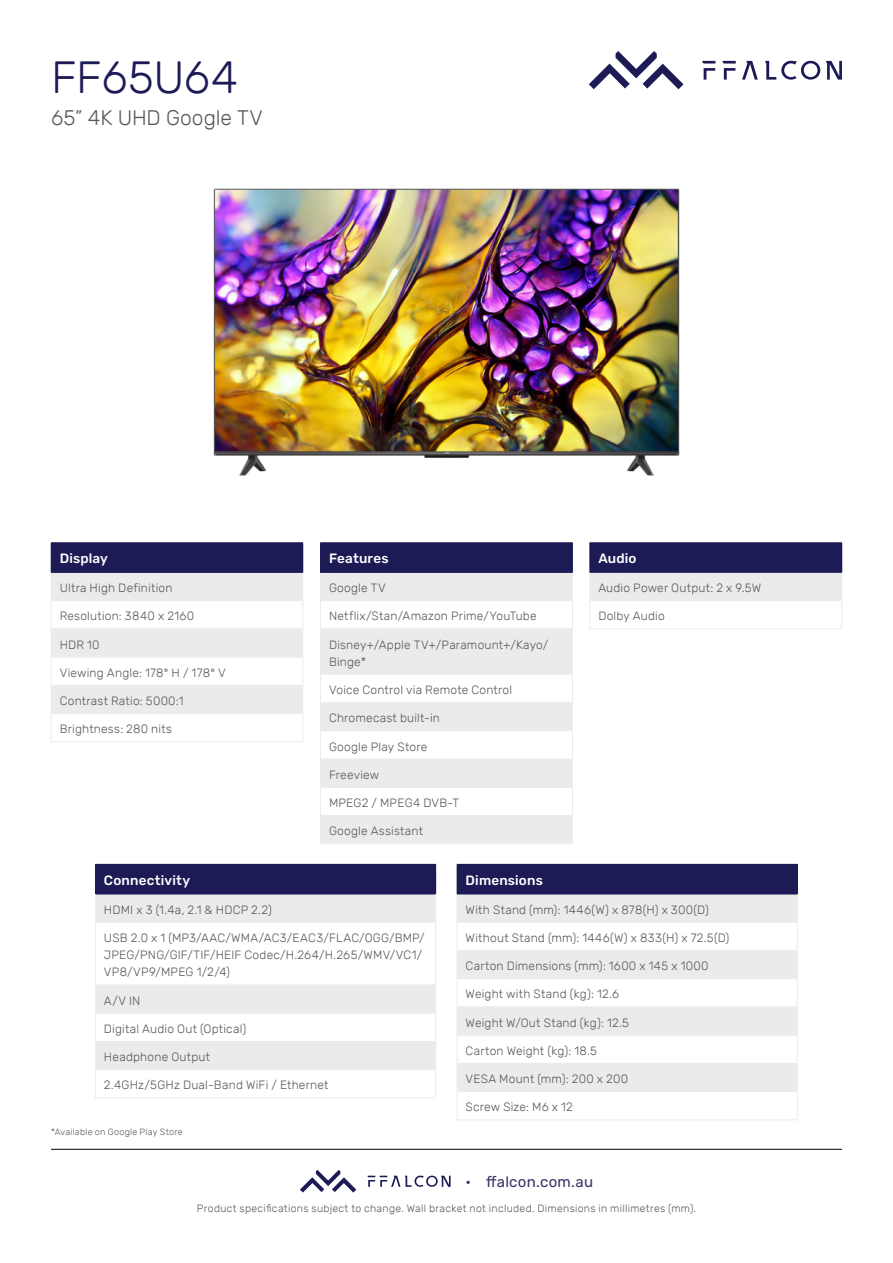
<style>
.page{position:relative;width:893px;height:1263px;background:#fff}
.page>*{position:absolute;margin:0;border:0;box-sizing:border-box;transform-origin:0 0}
.Product_Model___Number{font:300 45px "Rubik";letter-spacing:-.01em;color:#1d1b55}
.Product_Model___Number-2{font:300 21px "Rubik";color:#58595b}
.t1{font:15px "Rubik";letter-spacing:.015em;color:#363365}
.Table_Header_Cell{font:500 13.5px "Rubik";letter-spacing:.015em;color:#fff}
.Cell_Feature{font:300 12px/17.2px "Rubik";letter-spacing:.015em;color:#58595b}
.t2{font:300 10.5px "Rubik";letter-spacing:.03em;color:#58595b}
.Fine_Print{font:300 9px "Rubik";letter-spacing:.025em;color:#58595b}
</style>
<div class="page">
<div style="left:457px;top:864px;width:340px;height:30px;background:#1d1b55"></div>
<svg style="left:458px;top:895px;width:339px;height:196px;fill:#ebebec"></svg>
<hr style="left:457px;top:922px;width:340px;height:1px;background:#ebebec">
<hr style="left:457px;top:950px;width:340px;height:1px;background:#ebebec">
<hr style="left:457px;top:978px;width:340px;height:1px;background:#ebebec">
<hr style="left:457px;top:1007px;width:340px;height:1px;background:#ebebec">
<hr style="left:457px;top:1035px;width:340px;height:1px;background:#ebebec">
<hr style="left:457px;top:1063px;width:340px;height:1px;background:#ebebec">
<hr style="left:457px;top:1091px;width:340px;height:1px;background:#ebebec">
<svg style="left:457px;top:895px;width:1px;height:224px"></svg>
<svg style="left:797px;top:894px;width:1px;height:226px"></svg>
<hr style="left:457px;top:1119px;width:340px;height:1px;background:#ebebec">
<hr style="left:797px;top:864px;width:1px;height:30px;background:#1d1b55">
<hr style="left:457px;top:894px;width:340px;height:1px;background:#1d1b55">
<div style="left:95px;top:864px;width:341px;height:30px;background:#1d1b55"></div>
<svg style="left:96px;top:895px;width:339px;height:174px"></svg>
<hr style="left:95px;top:922px;width:341px;height:1px;background:#ebebec">
<hr style="left:95px;top:985px;width:341px;height:1px;background:#ebebec">
<hr style="left:95px;top:1013px;width:341px;height:1px;background:#ebebec">
<hr style="left:95px;top:1041px;width:341px;height:1px;background:#ebebec">
<hr style="left:95px;top:1069px;width:341px;height:1px;background:#ebebec">
<hr style="left:95px;top:1097px;width:341px;height:1px;background:#ebebec">
<hr style="left:95px;top:894px;width:341px;height:1px;background:#1d1b55">
<svg style="left:95px;top:894px;width:1px;height:28px"></svg>
<svg style="left:435px;top:894px;width:1px;height:28px"></svg>
<hr style="left:95px;top:922px;width:1px;height:63px;background:#ebebec">
<hr style="left:435px;top:922px;width:1px;height:63px;background:#ebebec">
<svg style="left:95px;top:986px;width:1px;height:111px"></svg>
<svg style="left:435px;top:986px;width:1px;height:111px"></svg>
<hr style="left:51px;top:741px;width:252px;height:1px;background:#ebebec">
<hr style="left:51px;top:542px;width:252px;height:1px;background:#1d1b55">
<svg style="left:51px;top:543px;width:252px;height:198px"></svg>
<hr style="left:51px;top:572px;width:252px;height:1px;background:#1d1b55">
<div style="left:321px;top:543px;width:251px;height:29px;background:#1d1b55"></div>
<svg style="left:321px;top:573px;width:251px;height:270px;fill:#ebebec"></svg>
<hr style="left:320px;top:600px;width:253px;height:1px;background:#ebebec">
<hr style="left:320px;top:628px;width:253px;height:1px;background:#ebebec">
<hr style="left:320px;top:629px;width:1px;height:45px;background:#ebebec">
<hr style="left:572px;top:629px;width:1px;height:45px;background:#ebebec">
<hr style="left:320px;top:674px;width:253px;height:1px;background:#ebebec">
<hr style="left:320px;top:702px;width:253px;height:1px;background:#ebebec">
<hr style="left:320px;top:730px;width:253px;height:1px;background:#ebebec">
<hr style="left:320px;top:759px;width:253px;height:1px;background:#ebebec">
<hr style="left:320px;top:787px;width:253px;height:1px;background:#ebebec">
<hr style="left:320px;top:815px;width:253px;height:1px;background:#ebebec">
<svg style="left:320px;top:675px;width:1px;height:168px"></svg>
<svg style="left:572px;top:675px;width:1px;height:168px"></svg>
<hr style="left:320px;top:843px;width:253px;height:1px;background:#ebebec">
<svg style="left:320px;top:543px;width:1px;height:85px"></svg>
<hr style="left:320px;top:542px;width:253px;height:1px;background:#1d1b55">
<svg style="left:572px;top:543px;width:1px;height:85px"></svg>
<hr style="left:320px;top:572px;width:253px;height:1px;background:#1d1b55">
<div style="left:590px;top:543px;width:252px;height:29px;background:#1d1b55"></div>
<div style="left:590px;top:572px;width:252px;height:29px;background:#ebebec"></div>
<hr style="left:590px;top:628px;width:252px;height:1px;background:#ebebec">
<hr style="left:590px;top:542px;width:252px;height:1px;background:#1d1b55">
<svg style="left:841px;top:601px;width:1px;height:27px"></svg>
<hr style="left:590px;top:572px;width:252px;height:1px;background:#1d1b55">
<img style="left:213px;top:188px;width:467px;height:288px">
<svg style="left:300px;top:1170px;width:56px;height:22px"></svg>
<svg style="left:368px;top:1175px;width:83px;height:12px"></svg>
<hr style="left:51px;top:1149px;width:791px;height:1px;background:#000">
<svg style="left:589px;top:51px;width:94px;height:38px"></svg>
<svg style="left:826px;top:61px;width:16px;height:19px"></svg>
<svg style="left:765px;top:61px;width:55px;height:19px"></svg>
<svg style="left:742px;top:61px;width:16px;height:19px"></svg>
<svg style="left:702px;top:61px;width:13px;height:19px"></svg>
<svg style="left:723px;top:61px;width:13px;height:19px"></svg>
<p class="Product_Model___Number" style="left:51px;top:52px;width:188px">FF65U64</p>
<p class="Product_Model___Number-2" style="left:51px;top:106px;width:213px">65” 4K UHD Google TV</p>
<p class="Table_Header_Cell" style="left:60px;top:551px;width:50px">Display</p>
<p class="Cell_Feature" style="left:60px;top:580px;width:114px">Ultra High Definition</p>
<p class="Cell_Feature" style="left:60px;top:608px;width:136px">Resolution: 3840 x 2160</p>
<p class="Cell_Feature" style="left:60px;top:636px;width:41px">HDR 10</p>
<p class="Cell_Feature" style="left:60px;top:664px;width:167px">Viewing Angle: 178° H / 178° V</p>
<p class="Cell_Feature" style="left:60px;top:692px;width:125px">Contrast Ratio: 5000:1</p>
<p class="Cell_Feature" style="left:60px;top:721px;width:114px">Brightness: 280 nits</p>
<p class="Table_Header_Cell" style="left:329px;top:551px;width:61px">Features</p>
<p class="Cell_Feature" style="left:329px;top:580px;width:58px">Google TV</p>
<p class="Cell_Feature" style="left:329px;top:608px;width:209px">Netflix/Stan/Amazon Prime/YouTube</p>
<p class="Cell_Feature" style="left:329px;top:636px;width:221px">Disney+/Apple TV+/Paramount+/Kayo/<br>Binge*</p>
<p class="Cell_Feature" style="left:329px;top:681px;width:185px">Voice Control via Remote Control</p>
<p class="Cell_Feature" style="left:329px;top:710px;width:112px">Chromecast built-in</p>
<p class="Cell_Feature" style="left:329px;top:738px;width:100px">Google Play Store</p>
<p class="Cell_Feature" style="left:329px;top:766px;width:52px">Freeview</p>
<p class="Cell_Feature" style="left:329px;top:794px;width:132px">MPEG2 / MPEG4 DVB-T</p>
<p class="Cell_Feature" style="left:329px;top:823px;width:95px">Google Assistant</p>
<p class="Table_Header_Cell" style="left:598px;top:551px;width:40px">Audio</p>
<p class="Cell_Feature" style="left:598px;top:580px;width:165px">Audio Power Output: 2 x 9.5W</p>
<p class="Cell_Feature" style="left:598px;top:608px;width:68px">Dolby Audio</p>
<p class="Table_Header_Cell" style="left:104px;top:872px;width:88px">Connectivity</p>
<p class="Cell_Feature" style="left:104px;top:901px;width:169px">HDMI x 3 (1.4a, 2.1 &amp; HDCP 2.2)</p>
<p class="Cell_Feature" style="left:104px;top:929px;width:322px">USB 2.0 x 1 (MP3/AAC/WMA/AC3/EAC3/FLAC/OGG/BMP/<br>JPEG/PNG/GIF/TIF/HEIF Codec/H.264/H.265/WMV/VC1/<br>VP8/VP9/MPEG 1/2/4)</p>
<p class="Cell_Feature" style="left:104px;top:992px;width:38px">A/V IN</p>
<p class="Cell_Feature" style="left:104px;top:1020px;width:144px">Digital Audio Out (Optical)</p>
<p class="Cell_Feature" style="left:104px;top:1049px;width:108px">Headphone Output</p>
<p class="Cell_Feature" style="left:104px;top:1077px;width:226px">2.4GHz/5GHz Dual-Band WiFi / Ethernet</p>
<p class="Fine_Print" style="left:51px;top:1127px;width:133px">*Available on Google Play Store</p>
<p class="Table_Header_Cell" style="left:466px;top:872px;width:79px">Dimensions</p>
<p class="Cell_Feature" style="left:466px;top:901px;width:245px">With Stand (mm): 1446(W) x 878(H) x 300(D)</p>
<p class="Cell_Feature" style="left:466px;top:929px;width:265px">Without Stand (mm): 1446(W) x 833(H) x 72.5(D)</p>
<p class="Cell_Feature" style="left:466px;top:958px;width:244px">Carton Dimensions (mm): 1600 x 145 x 1000</p>
<p class="Cell_Feature" style="left:466px;top:986px;width:155px">Weight with Stand (kg): 12.6</p>
<p class="Cell_Feature" style="left:466px;top:1014px;width:165px">Weight W/Out Stand (kg): 12.5</p>
<p class="Cell_Feature" style="left:466px;top:1042px;width:133px">Carton Weight (kg): 18.5</p>
<p class="Cell_Feature" style="left:466px;top:1071px;width:164px">VESA Mount (mm): 200 x 200</p>
<p class="Cell_Feature" style="left:466px;top:1099px;width:109px">Screw Size: M6 x 12</p>
<p class="t1" style="left:466px;top:1173px;width:129px">· ffalcon.com.au</p>
<p class="t2" style="left:197px;top:1202px;width:501px">Product specifications subject to change. Wall bracket not included. Dimensions in millimetres (mm).</p>
</div>
